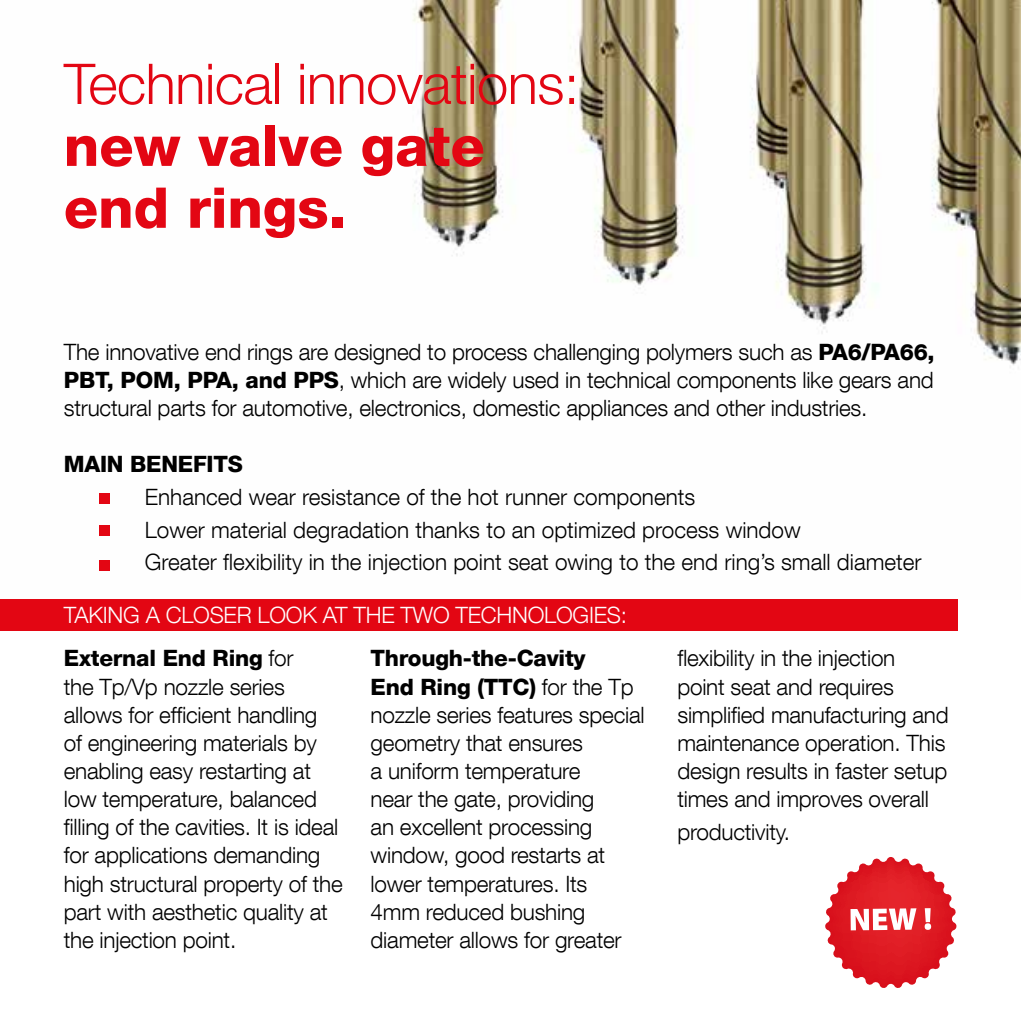
<style>
.page{position:relative;width:1021px;height:1021px;background:#fff}
.page>*{position:absolute;margin:0;border:0;box-sizing:border-box;transform-origin:0 0}
.t1{font:300 56.25px "Helvetica Neue LT Com";letter-spacing:-.01em;color:#e30613}
.t2{font:800 56.25px/61.9px "Helvetica Neue LT Com";color:#e30613}
.t3{font:300 22.5px/28.1px "Helvetica Neue LT Com";letter-spacing:-.01em;color:#000}
.t4{font:300 22.5px "Helvetica Neue LT Com";letter-spacing:-.01em;color:#fff}
.t5{font:800 22.5px "Helvetica Neue LT Com";letter-spacing:-.01em;color:#000}
.s1{font-weight:800}
</style>
<div class="page">
<img style="left:99px;top:0;width:921px;height:571px">
<div style="left:0;top:599px;width:957px;height:32px;background:#e30613"></div>
<div style="left:100px;top:493px;width:10px;height:10px;background:#e30613"></div>
<div style="left:100px;top:526px;width:10px;height:10px;background:#e30613"></div>
<div style="left:100px;top:560px;width:10px;height:10px;background:#e30613"></div>
<svg style="left:825px;top:857px;width:131px;height:131px"></svg>
<h1 class="t1" style="left:64px;top:50px;width:517px">Technical innovations:</h1>
<h1 class="t2" style="left:64px;top:115px;width:422px">new valve gate end rings.</h1>
<p class="t3" style="left:64px;top:337px;width:872px;text-align:justify">The innovative end rings are designed to process challenging polymers such as <span class="s1">PA6/PA66, PBT, POM, PPA, and PPS</span>, which are widely used in technical components like gears and structural parts for automotive, electronics, domestic appliances and other industries.</p>
<p class="t5" style="left:64px;top:451px;width:180px">MAIN BENEFITS</p>
<p class="t3" style="left:145px;top:480px;width:778px;line-height:32.6px">Enhanced wear resistance of the hot runner components<br>Lower material degradation thanks to an optimized process window<br>Greater flexibility in the injection point seat owing to the end ring’s small diameter</p>
<p class="t4" style="left:64px;top:601px;width:565px">TAKING A CLOSER LOOK AT THE TWO TECHNOLOGIES:</p>
<p class="t3" style="left:64px;top:644px;width:280px"><span class="s1">External End Ring</span> for<br>the Tp/Vp nozzle series allows for efficient handling<br>of engineering materials by enabling easy restarting at low temperature, balanced filling of the cavities. It is ideal for applications demanding high structural property of the part with aesthetic quality at the injection point.</p>
<p class="t3" style="left:370px;top:644px;width:275px"><span class="s1">Through-the-Cavity<br>End Ring (TTC)</span> for the Tp nozzle series features special geometry that ensures<br>a uniform temperature<br>near the gate, providing<br>an excellent processing window, good restarts at lower temperatures. Its<br>4mm reduced bushing diameter allows for greater</p>
<p class="t3" style="left:677px;top:644px;width:273px">flexibility in the injection<br>point seat and requires simplified manufacturing and maintenance operation. This design results in faster setup times and improves overall</p>
<p class="t3" style="left:677px;top:817px;width:114px">productivity.</p>
</div>
